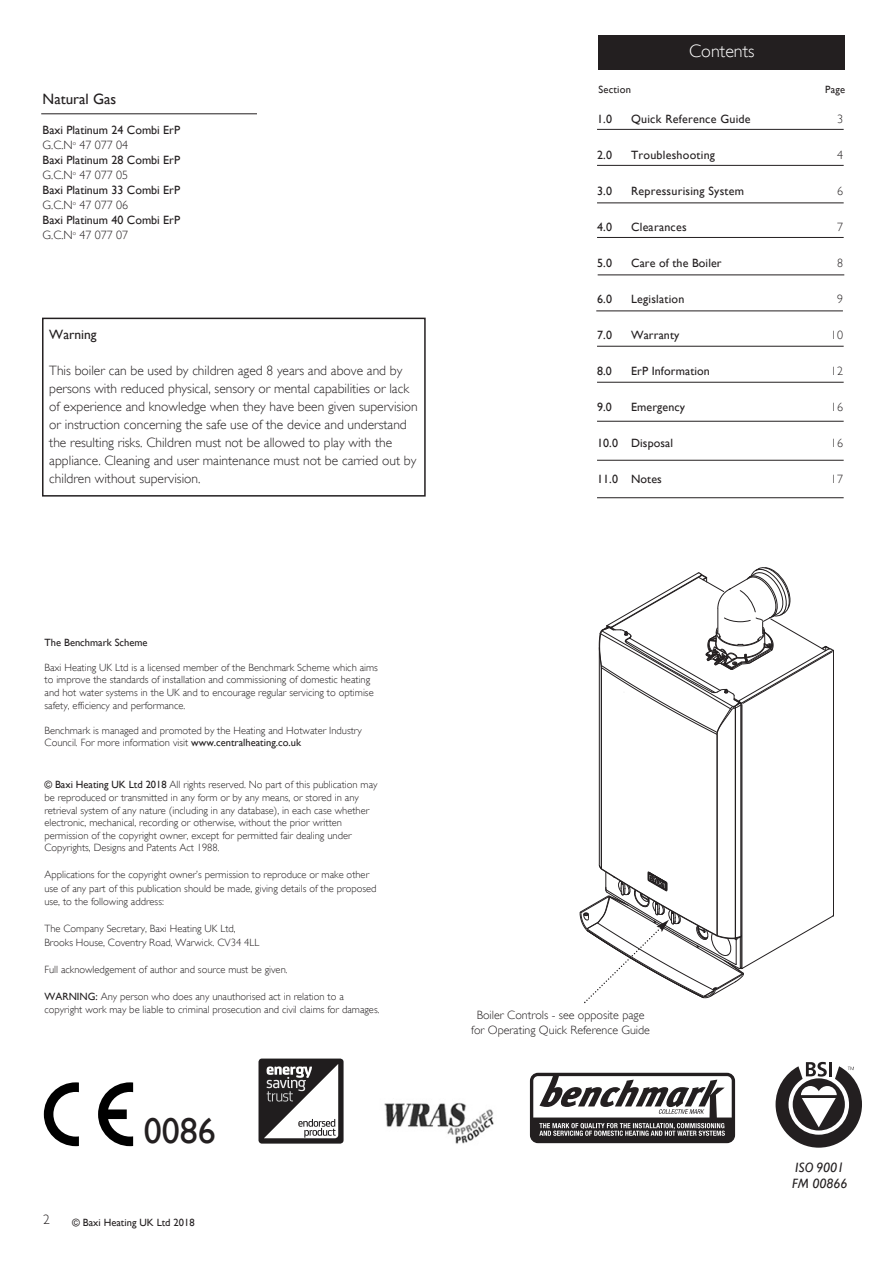
<style>
.page{position:relative;width:893px;height:1263px;background:#fff}
.page>*{position:absolute;margin:0;border:0;box-sizing:border-box;transform-origin:0 0}
.t1{font:36px "Gill Sans";color:#231f20}
.t2{font:300 18px "Gill Sans";color:#fff}
.t3{font:15px "Gill Sans";color:#231f20}
.t4{font:300 13.5px/18px "Gill Sans";color:#231f20}
.t5{font:italic 13.5px/16.2px "Gill Sans";color:#231f20}
.t6{font:13.5px "Gill Sans";color:#231f20}
.t7{font:12px/15px "Gill Sans";letter-spacing:.01em;color:#231f20}
.t8{font:300 12px/14.4px "Gill Sans";color:#231f20;text-align:center}
.t9{font:300 10.5px/12.6px "Gill Sans";color:#231f20}
.t10{font:10.5px "Gill Sans";color:#231f20}
.t11{font:10.5px "Gill Sans";letter-spacing:.02em;color:#231f20}
.s1{font-weight:300}
.s2{font-weight:400}
</style>
<div class="page">
<div style="left:598px;top:36px;width:247px;height:34px;background:#231f20"></div>
<hr style="left:597px;top:129px;width:247px;height:1px;background:#231f20">
<hr style="left:597px;top:165px;width:247px;height:1px;background:#231f20">
<hr style="left:597px;top:203px;width:247px;height:1px;background:#231f20">
<hr style="left:598px;top:275px;width:246px;height:1px;background:#231f20">
<hr style="left:596px;top:311px;width:247px;height:1px;background:#231f20">
<hr style="left:597px;top:237px;width:247px;height:1px;background:#231f20">
<hr style="left:597px;top:346px;width:247px;height:1px;background:#231f20">
<hr style="left:597px;top:382px;width:247px;height:1px;background:#231f20">
<hr style="left:597px;top:421px;width:247px;height:1px;background:#231f20">
<svg style="left:580px;top:567px;width:254px;height:437px"></svg>
<hr style="left:41px;top:113px;width:216px;height:1px;background:#231f20">
<img style="left:384px;top:1102px;width:110px;height:42px">
<svg style="left:44px;top:1082px;width:35px;height:64px"></svg>
<svg style="left:98px;top:1082px;width:35px;height:64px"></svg>
<svg style="left:258px;top:1058px;width:86px;height:85px"></svg>
<svg style="left:530px;top:1073px;width:205px;height:70px"></svg>
<svg style="left:776px;top:1062px;width:86px;height:86px"></svg>
<hr style="left:597px;top:460px;width:247px;height:1px;background:#231f20">
<hr style="left:597px;top:497px;width:247px;height:1px;background:#231f20">
<div style="left:42px;top:318px;width:384px;height:179px;border:2px solid #231f20"></div>
<h3 class="t3" style="left:43px;top:90px;width:75px">Natural Gas</h3>
<p class="t7" style="left:43px;top:123px;width:139px">Baxi Platinum 24 Combi ErP<br><span class="s1">G.C.N</span><sup>o</sup> <span class="s1">47 077 04<br></span>Baxi Platinum 28 Combi ErP<br><span class="s1">G.C.N</span><sup>o</sup> <span class="s1">47 077 05<br></span>Baxi Platinum 33 Combi ErP<br><span class="s1">G.C.N</span><sup>o</sup> <span class="s1">47 077 06<br></span>Baxi Platinum 40 Combi ErP<br><span class="s1">G.C.N</span><sup>o</sup> <span class="s1">47 077 07</span></p>
<p class="t6" style="left:49px;top:327px;width:49px">Warning</p>
<p class="t4" style="left:49px;top:362px;width:370px">This boiler can be used by children aged 8 years and above and by persons with reduced physical, sensory or mental capabilities or lack of experience and knowledge when they have been given supervision or instruction concerning the safe use of the device and understand the resulting risks. Children must not be allowed to play with the appliance. Cleaning and user maintenance must not be carried out by children without supervision.</p>
<h2 class="t2" style="left:689px;top:41px;width:67px">Contents</h2>
<p class="t11" style="left:598px;top:83px;width:34px">Section</p>
<p class="t10" style="left:825px;top:83px;width:21px">Page</p>
<p class="t7" style="left:597px;top:112px;width:17px">1.0</p>
<p class="t7" style="left:631px;top:112px;width:121px">Quick Reference Guide</p>
<p class="t8" style="left:837px;top:112px;width:7px">3</p>
<p class="t7" style="left:597px;top:148px;width:17px">2.0</p>
<p class="t7" style="left:631px;top:148px;width:85px">Troubleshooting</p>
<p class="t8" style="left:837px;top:148px;width:7px">4</p>
<p class="t7" style="left:597px;top:184px;width:17px">3.0</p>
<p class="t7" style="left:631px;top:184px;width:114px">Repressurising System</p>
<p class="t8" style="left:837px;top:184px;width:7px">6</p>
<p class="t7" style="left:597px;top:220px;width:17px">4.0</p>
<p class="t7" style="left:631px;top:220px;width:57px">Clearances</p>
<p class="t8" style="left:837px;top:220px;width:7px">7</p>
<p class="t7" style="left:597px;top:256px;width:17px">5.0</p>
<p class="t7" style="left:631px;top:256px;width:92px">Care of the Boiler</p>
<p class="t8" style="left:837px;top:256px;width:7px">8</p>
<p class="t7" style="left:597px;top:292px;width:17px">6.0</p>
<p class="t7" style="left:631px;top:292px;width:55px">Legislation</p>
<p class="t8" style="left:837px;top:292px;width:7px">9</p>
<p class="t7" style="left:597px;top:328px;width:17px">7.0</p>
<p class="t7" style="left:631px;top:328px;width:50px">Warranty</p>
<p class="t8" style="left:831px;top:328px;width:14px">10</p>
<p class="t7" style="left:597px;top:364px;width:16px">8.0</p>
<p class="t7" style="left:631px;top:364px;width:80px">ErP Information</p>
<p class="t8" style="left:831px;top:364px;width:14px">12</p>
<p class="t7" style="left:597px;top:400px;width:16px">9.0</p>
<p class="t7" style="left:631px;top:400px;width:56px">Emergency</p>
<p class="t8" style="left:831px;top:400px;width:14px">16</p>
<p class="t7" style="left:597px;top:436px;width:78px">10.0 Disposal</p>
<p class="t8" style="left:831px;top:436px;width:14px">16</p>
<p class="t7" style="left:597px;top:472px;width:66px">11.0 Notes</p>
<p class="t8" style="left:831px;top:472px;width:14px">17</p>
<p class="t10" style="left:45px;top:636px;width:105px">The Benchmark Scheme</p>
<p class="t9" style="left:45px;top:661px;width:335px">Baxi Heating UK Ltd is a licensed member of the Benchmark Scheme which aims to improve the standards of installation and commissioning of domestic heating and hot water systems in the UK and to encourage regular servicing to optimise safety, efficiency and performance.</p>
<p class="t9" style="left:45px;top:724px;width:319px">Benchmark is managed and promoted by the Heating and Hotwater Industry<br>Council. For more information visit <span class="s2">www.centralheating.co.uk</span></p>
<p class="t9" style="left:44px;top:778px;width:335px"><span class="s2">© Baxi Heating UK Ltd 2018</span> All rights reserved. No part of this publication may be reproduced or transmitted in any form or by any means, or stored in any retrieval system of any nature (including in any database), in each case whether electronic, mechanical, recording or otherwise, without the prior written permission of the copyright owner, except for permitted fair dealing under Copyrights, Designs and Patents Act 1988.</p>
<p class="t9" style="left:44px;top:868px;width:334px;line-height:13.5px">Applications for the copyright owner’s permission to reproduce or make other use of any part of this publication should be made, giving details of the proposed use, to the following address:</p>
<p class="t9" style="left:44px;top:922px;width:216px;line-height:13.5px">The Company Secretary, Baxi Heating UK Ltd,<br>Brooks House, Coventry Road, Warwick. CV34 4LL</p>
<p class="t9" style="left:44px;top:963px;width:245px">Full acknowledgement of author and source must be given.</p>
<p class="t9" style="left:44px;top:990px;width:337px;line-height:13.5px"><span class="s2">WaRNING:</span> Any person who does any unauthorised act in relation to a copyright work may be liable to criminal prosecution and civil claims for damages.</p>
<h1 class="t1" style="left:144px;top:1110px;width:73px">0086</h1>
<p class="t4" style="left:43px;top:1210px;width:8px">2</p>
<p class="t10" style="left:72px;top:1216px;width:124px">© Baxi Heating UK Ltd 2018</p>
<p class="t8" style="left:471px;top:1008px;width:180px">Boiler Controls - see opposite page for Operating Quick Reference Guide</p>
<p class="t5" style="left:792px;top:1159px;width:57px">ISO 9001<br>FM 00866</p>
</div>
